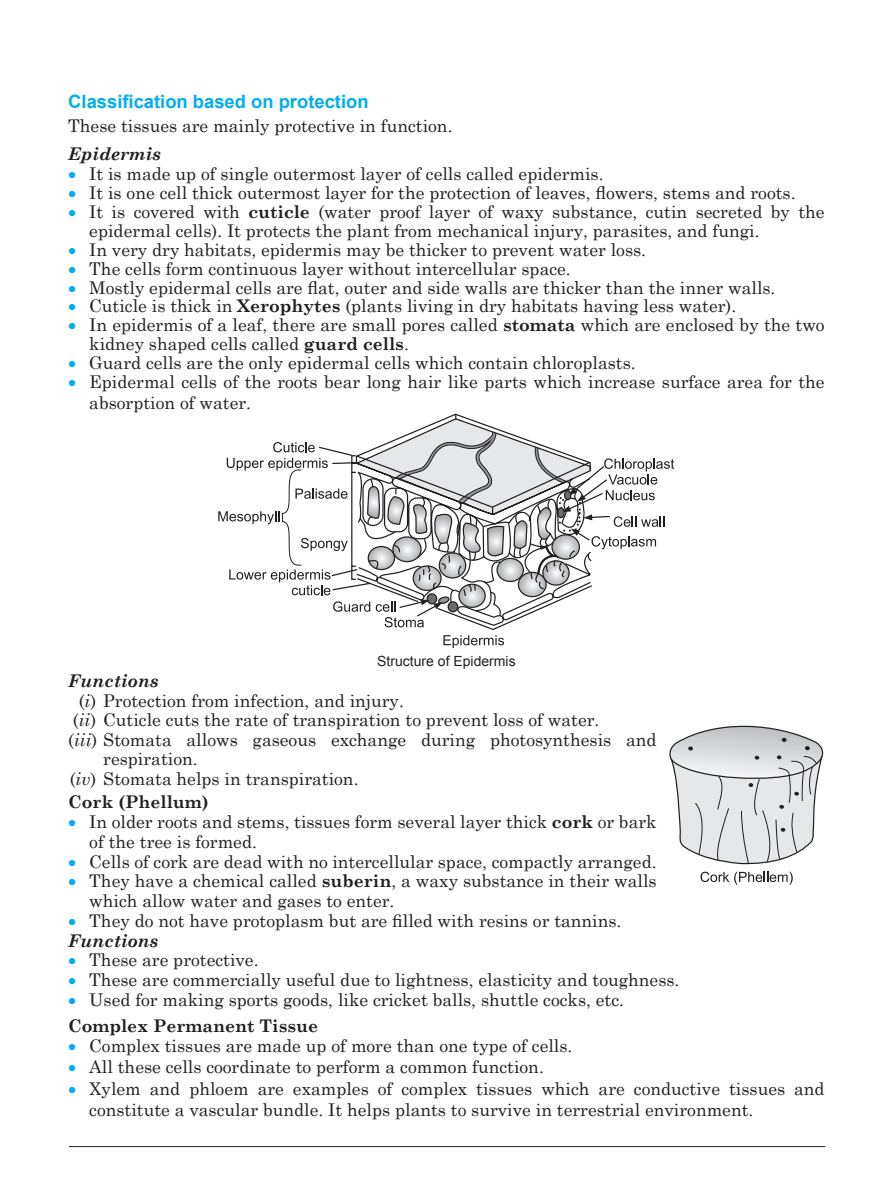
<style>
.page{position:relative;width:893px;height:1203px;background:#fff}
.page>*{position:absolute;margin:0;border:0;box-sizing:border-box;transform-origin:0 0}
.t1{font:700 18.38px "Arial";color:#00aeef}
.t2{font:17.5px "Century Schoolbook";color:#231f20}
.t3{font:700 17.5px "Century Schoolbook";color:#231f20}
.t4{font:italic 700 17.5px "Century Schoolbook";color:#231f20}
.t5{font:14px "Arial";color:#231f20}
.s1{color:#00aeef}
.s2{font-weight:700}
.s3{font-style:italic}
</style>
<div class="page">
<hr style="left:69px;top:1145px;width:756px;height:1px;background:#231f20">
<svg style="left:443px;top:635px;width:61px;height:13px"></svg>
<svg style="left:218px;top:413px;width:456px;height:214px"></svg>
<svg style="left:669px;top:725px;width:155px;height:139px"></svg>
<svg style="left:700px;top:871px;width:92px;height:13px"></svg>
<p class="t1" style="left:68px;top:88px;width:302px">Classification based on protection</p>
<p class="t2" style="left:68px;top:111px;width:386px">These tissues are mainly protective in function.</p>
<p class="t4" style="left:68px;top:140px;width:94px">Epidermis</p>
<p class="t2" style="left:68px;top:159px;width:537px"><span class="s1">∑</span> It is made up of single outermost layer of cells called epidermis.</p>
<p class="t2" style="left:68px;top:178px;width:728px"><span class="s1">∑</span> It is one cell thick outermost layer for the protection of leaves, flowers, stems and roots.</p>
<p class="t2" style="left:68px;top:197px;width:757px"><span class="s1">∑</span> It is covered with <span class="s2">cuticle</span> (water proof layer of waxy substance, cutin secreted by the</p>
<p class="t2" style="left:89px;top:216px;width:671px">epidermal cells). It protects the plant from mechanical injury, parasites, and fungi.</p>
<p class="t2" style="left:68px;top:235px;width:579px"><span class="s1">∑</span> In very dry habitats, epidermis may be thicker to prevent water loss.</p>
<p class="t2" style="left:68px;top:253px;width:504px"><span class="s1">∑</span> The cells form continuous layer without intercellular space.</p>
<p class="t2" style="left:68px;top:272px;width:708px"><span class="s1">∑</span> Mostly epidermal cells are flat, outer and side walls are thicker than the inner walls.</p>
<p class="t2" style="left:68px;top:291px;width:669px"><span class="s1">∑</span> Cuticle is thick in <span class="s2">Xerophytes</span> (plants living in dry habitats having less water).</p>
<p class="t2" style="left:68px;top:310px;width:758px"><span class="s1">∑</span> In epidermis of a leaf, there are small pores called <span class="s2">stomata</span> which are enclosed by the two</p>
<p class="t2" style="left:89px;top:329px;width:321px">kidney shaped cells called <span class="s2">guard cells</span>.</p>
<p class="t2" style="left:68px;top:348px;width:569px"><span class="s1">∑</span> Guard cells are the only epidermal cells which contain chloroplasts.</p>
<p class="t2" style="left:68px;top:367px;width:758px"><span class="s1">∑</span> Epidermal cells of the roots bear long hair like parts which increase surface area for the</p>
<p class="t2" style="left:89px;top:388px;width:163px">absorption of water.</p>
<p class="t5" style="left:377px;top:651px;width:140px">Structure of Epidermis</p>
<p class="t4" style="left:68px;top:667px;width:92px">Functions</p>
<p class="t2" style="left:79px;top:685px;width:326px">(<span class="s3">i</span>) Protection from infection, and injury.</p>
<p class="t2" style="left:73px;top:705px;width:528px">(<span class="s3">ii</span>) Cuticle cuts the rate of transpiration to prevent loss of water.</p>
<p class="t2" style="left:68px;top:724px;width:589px">(<span class="s3">iii</span>) Stomata allows gaseous exchange during photosynthesis and</p>
<p class="t2" style="left:103px;top:744px;width:96px">respiration.</p>
<p class="t2" style="left:70px;top:764px;width:290px">(<span class="s3">iv</span>) Stomata helps in transpiration.</p>
<p class="t3" style="left:68px;top:788px;width:142px">Cork (Phellum)</p>
<p class="t2" style="left:68px;top:806px;width:590px"><span class="s1">∑</span> In older roots and stems, tissues form several layer thick <span class="s2">cork</span> or bark</p>
<p class="t2" style="left:89px;top:826px;width:169px">of the tree is formed.</p>
<p class="t2" style="left:68px;top:846px;width:589px"><span class="s1">∑</span> Cells of cork are dead with no intercellular space, compactly arranged.</p>
<p class="t2" style="left:68px;top:866px;width:590px"><span class="s1">∑</span> They have a chemical called <span class="s2">suberin</span>, a waxy substance in their walls</p>
<p class="t2" style="left:89px;top:886px;width:307px">which allow water and gases to enter.</p>
<p class="t2" style="left:68px;top:905px;width:554px"><span class="s1">∑</span> They do not have protoplasm but are filled with resins or tannins.</p>
<p class="t4" style="left:68px;top:926px;width:92px">Functions</p>
<p class="t2" style="left:68px;top:945px;width:192px"><span class="s1">∑</span> These are protective.</p>
<p class="t2" style="left:68px;top:964px;width:612px"><span class="s1">∑</span> These are commercially useful due to lightness, elasticity and toughness.</p>
<p class="t2" style="left:68px;top:984px;width:557px"><span class="s1">∑</span> Used for making sports goods, like cricket balls, shuttle cocks, etc.</p>
<p class="t3" style="left:68px;top:1012px;width:251px">Complex Permanent Tissue</p>
<p class="t2" style="left:68px;top:1031px;width:505px"><span class="s1">∑</span> Complex tissues are made up of more than one type of cells.</p>
<p class="t2" style="left:68px;top:1052px;width:477px"><span class="s1">∑</span> All these cells coordinate to perform a common function.</p>
<p class="t2" style="left:68px;top:1073px;width:758px"><span class="s1">∑</span> Xylem and phloem are examples of complex tissues which are conductive tissues and</p>
<p class="t2" style="left:89px;top:1094px;width:665px">constitute a vascular bundle. It helps plants to survive in terrestrial environment.</p>
</div>
